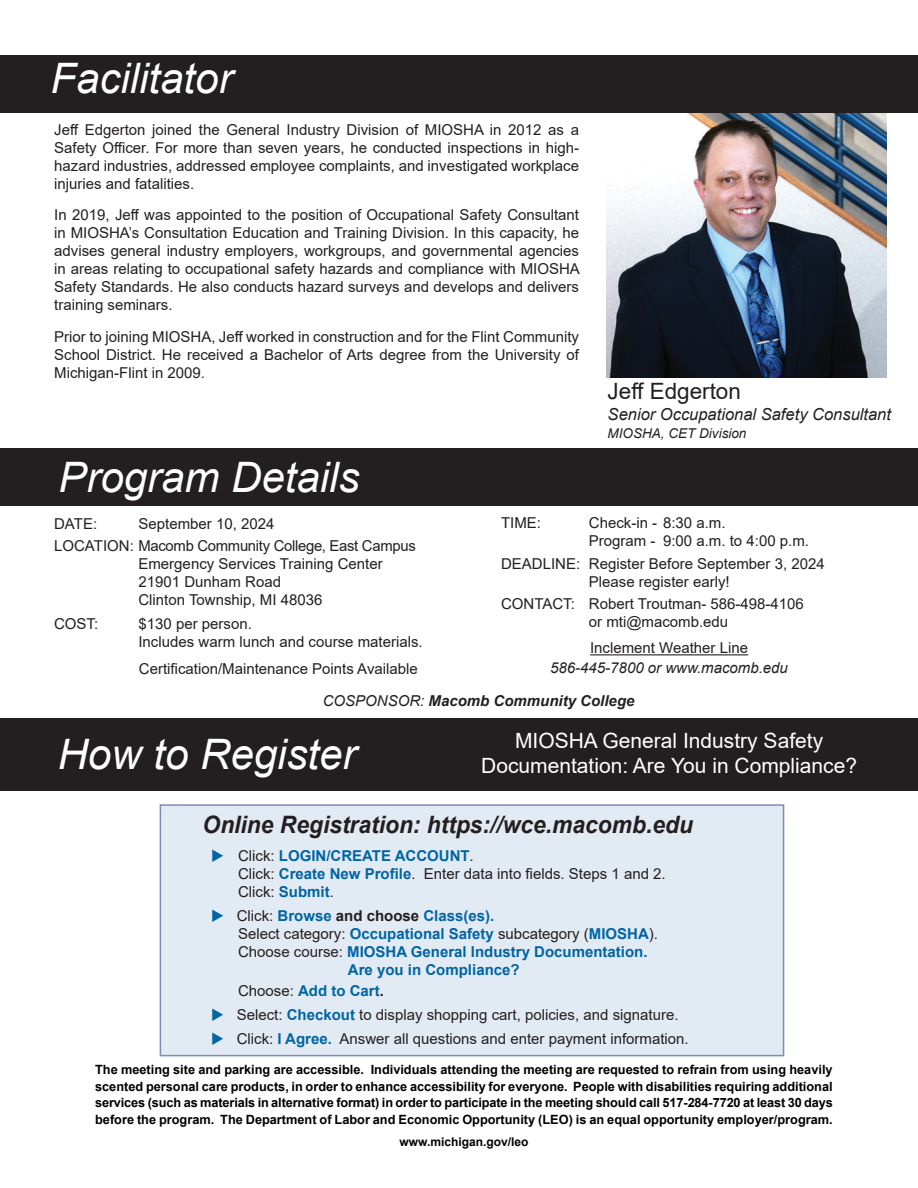
<style>
.page{position:relative;width:918px;height:1188px;background:#fff}
.page>*{position:absolute;margin:0;border:0;box-sizing:border-box;transform-origin:0 0}
.t1{font:italic 42px "Arial";color:#fff}
.t2{font:italic 700 24px "Arial";color:#231f20;scale:.95 1}
.t3{font:22.5px "Arial";color:#231f20}
.t4{font:21px/25.2px "Arial";color:#fff;text-align:center}
.t5{font:italic 16.5px "Arial";color:#231f20}
.t6{font:15px/18px "Arial";color:#231f20}
.t7{font:700 15px "Arial";color:#0065a4}
.t8{font:15px/22.5px "Arial";letter-spacing:-.02em;color:#231f20}
.t9{font:italic 700 15px "Arial";color:#231f20}
.t10{font:italic 15px "Arial";color:#231f20}
.t11{font:italic 13.5px "Arial";color:#231f20}
.t12{font:700 12.75px/16.5px "Arial";color:#000;text-align:justify}
.t13{font:700 12px "Arial";color:#000}
.s1{font-weight:400}
.s2{color:#0065a4}
.s3{font-weight:700;color:#0065a4}
.s4{font-weight:400;color:#231f20}
.s5{color:#231f20}
</style>
<div class="page">
<img style="left:606px;top:112px;width:280px;height:266px">
<div style="left:0;top:448px;width:918px;height:58px;background:#231f20"></div>
<div style="left:0;top:718px;width:918px;height:73px;background:#231f20"></div>
<div style="left:1px;top:55px;width:917px;height:57px;background:#231f20"></div>
<div style="left:160px;top:804px;width:624px;height:252px;background:#e2eaf4"></div>
<hr style="left:590px;top:654px;width:158px;height:1px;background:#231f20">
<h1 class="t1" style="left:51px;top:51px;width:184px">Facilitator</h1>
<p class="t6" style="left:54px;top:121px;width:526px;text-align:justify">Jeff Edgerton joined the General Industry Division of MIOSHA in 2012 as a Safety Officer. For more than seven years, he conducted inspections in high&shy;hazard industries, addressed employee complaints, and investigated workplace injuries and fatalities.</p>
<p class="t6" style="left:54px;top:205px;width:527px;text-align:justify">In 2019, Jeff was appointed to the position of Occupational Safety Consultant in MIOSHA’s Consultation Education and Training Division. In this capacity, he advises general industry employers, workgroups, and governmental agencies in areas relating to occupational safety hazards and compliance with MIOSHA Safety Standards. He also conducts hazard surveys and develops and delivers training seminars.</p>
<p class="t6" style="left:54px;top:328px;width:526px;text-align:justify">Prior to joining MIOSHA, Jeff worked in construction and for the Flint Community School District. He received a Bachelor of Arts degree from the University of Michigan-Flint in 2009.</p>
<h1 class="t1" style="left:58px;top:450px;width:303px">Program Details</h1>
<h3 class="t3" style="left:608px;top:376px;width:135px">Jeff Edgerton</h3>
<p class="t5" style="left:608px;top:404px;width:285px">Senior Occupational Safety Consultant</p>
<p class="t11" style="left:608px;top:425px;width:140px">MIOSHA, CET Division</p>
<p class="t8" style="left:54px;top:512px;width:363px;text-indent:84px">September 10, 2024<br>LOCATION: Macomb Community College, East Campus</p>
<p class="t6" style="left:138px;top:555px;width:246px">Emergency Services Training Center<br>21901 Dunham Road<br>Clinton Township, MI 48036</p>
<p class="t6" style="left:54px;top:615px;width:46px">COST:</p>
<p class="t6" style="left:138px;top:615px;width:286px">$130 per person.<br>Includes warm lunch and course materials.</p>
<p class="t6" style="left:54px;top:514px;width:45px">DATE:</p>
<p class="t6" style="left:501px;top:514px;width:42px">TIME:</p>
<p class="t6" style="left:589px;top:514px;width:222px">Check-in - 8:30 a.m.<br>Program - 9:00 a.m. to 4:00 p.m.</p>
<p class="t6" style="left:501px;top:554px;width:325px;text-align:center">DEADLINE: Register Before September 3, 2024<br>Please register early!</p>
<p class="t6" style="left:589px;top:595px;width:217px;text-indent:-88px">CONTACT: Robert Troutman- 586-498-4106 or mti@macomb.edu</p>
<p class="t6" style="left:590px;top:639px;width:160px">Inclement Weather Line</p>
<p class="t6" style="left:139px;top:660px;width:281px">Certification/Maintenance Points Available</p>
<p class="t10" style="left:550px;top:658px;width:239px">586-445-7800 or www.macomb.edu</p>
<p class="t9" style="left:323px;top:691px;width:313px"><span class="s1">COSPONSOR:</span> Macomb Community College</p>
<h1 class="t1" style="left:58px;top:727px;width:300px">How to Register</h1>
<h3 class="t4" style="left:481px;top:728px;width:377px">MIOSHA General Industry Safety<br>Documentation: Are You in Compliance?</h3>
<h2 class="t2" style="left:203px;top:809px;width:518px">Online Registration: https://wce.macomb.edu</h2>
<p class="t6" style="left:238px;top:847px;width:429px;text-indent:-27px"><span class="s2">◆</span> Click: <span class="s3">LOGIN/CREATE ACCOUNT</span>.<br>Click: <span class="s3">Create New Profile</span>. Enter data into fields. Steps 1 and 2.<br>Click: <span class="s3">Submit</span>.</p>
<p class="t7" style="left:211px;top:905px;width:285px">◆ <span class="s4">Click:</span> Browse <span class="s5">and choose</span> Class(es).</p>
<p class="t6" style="left:238px;top:925px;width:422px">Select category: <span class="s3">Occupational Safety</span> subcategory (<span class="s3">MIOSHA</span>).</p>
<p class="t7" style="left:238px;top:941px;width:411px"><span class="s4">Choose course:</span> MIOSHA General Industry Documentation.</p>
<p class="t7" style="left:348px;top:959px;width:173px">Are you in Compliance?</p>
<p class="t7" style="left:238px;top:980px;width:147px"><span class="s4">Choose:</span> Add to Cart<span class="s5">.</span></p>
<p class="t6" style="left:211px;top:1006px;width:469px"><span class="s2">◆</span> Select: <span class="s3">Checkout</span> to display shopping cart, policies, and signature.</p>
<p class="t6" style="left:211px;top:1030px;width:479px"><span class="s2">◆</span> Click: <span class="s3">I Agree.</span> Answer all questions and enter payment information.</p>
<p class="t12" style="left:95px;top:1062px;width:739px">The meeting site and parking are accessible. Individuals attending the meeting are requested to refrain from using heavily scented personal care products, in order to enhance accessibility for everyone. People with disabilities requiring additional services (such as materials in alternative format) in order to participate in the meeting should call 517-284-7720 at least 30 days before the program. The Department of Labor and Economic Opportunity (LEO) is an equal opportunity employer/program.</p>
<p class="t13" style="left:399px;top:1133px;width:130px">www.michigan.gov/leo</p>
</div>
